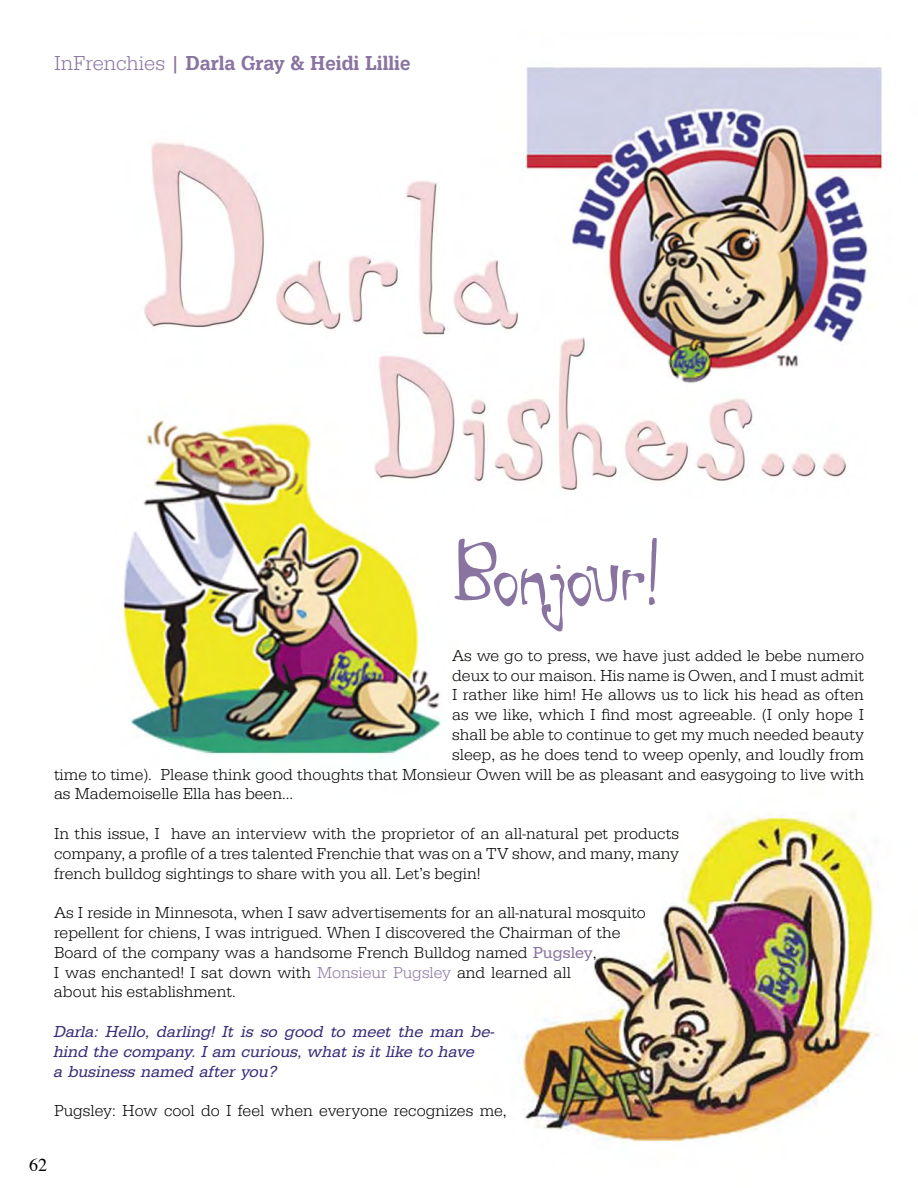
<style>
.page{position:relative;width:918px;height:1188px;background:#fff}
.page>*{position:absolute;margin:0;border:0;box-sizing:border-box;transform-origin:0 0}
.t1{font:90px "Doghouse";letter-spacing:-.01em;color:#8974a1}
.t2{font:21px "URW Typewriter T Medi Extr Narr";color:#8974a1}
.t3{font:18px "Times";color:#000}
.t4{font:16.5px/19.8px "URW Typewriter T Ligh";color:#000;text-align:justify}
.t5{font:16.5px/19.8px "URW Typewriter T Regu Obli";color:#392e7a}
.s1{font-family:"URW Typewriter T Ligh"}
.s2{font-family:"URW Typewriter T";color:#8974a1}
.s3{color:#8974a1}
</style>
<div class="page">
<img style="left:118px;top:67px;width:768px;height:1075px">
<p class="t2" style="left:54px;top:51px;width:358px"><span class="s1">InFrenchies</span> | Darla Gray &amp; Heidi Lillie</p>
<h1 class="t1" style="left:452px;top:522px;width:209px">Bonjour!</h1>
<p class="t4" style="left:452px;top:645px;width:413px">As we go to press, we have just added le bebe numero</p>
<p class="t4" style="left:452px;top:665px;width:413px">deux to our maison. His name is Owen, and I must admit</p>
<p class="t4" style="left:452px;top:685px;width:413px">I rather like him! He allows us to lick his head as often</p>
<p class="t4" style="left:452px;top:705px;width:413px">as we like, which I find most agreeable. (I only hope I</p>
<p class="t4" style="left:452px;top:725px;width:413px">shall be able to continue to get my much needed beauty</p>
<p class="t4" style="left:452px;top:744px;width:413px">sleep, as he does tend to weep openly, and loudly from</p>
<p class="t4" style="left:54px;top:764px;width:812px">time to time). Please think good thoughts that Monsieur Owen will be as pleasant and easygoing to live with</p>
<p class="t4" style="left:54px;top:784px;width:241px">as Mademoiselle Ella has been...</p>
<p class="t4" style="left:54px;top:824px;width:627px">In this issue, I have an interview with the proprietor of an all-natural pet products company, a profile of a tres talented Frenchie that was on a TV show, and many, many french bulldog sightings to share with you all. Let’s begin!</p>
<p class="t4" style="left:54px;top:903px;width:593px;text-align:left">As I reside in Minnesota, when I saw advertisements for an all-natural mosquito repellent for chiens, I was intrigued. When I discovered the Chairman of the Board of the company was a handsome French Bulldog named <span class="s2">Pugsley</span>,<br>I was enchanted! I sat down with <span class="s3">Monsieur Pugsley</span> and learned all<br>about his establishment.</p>
<p class="t5" style="left:54px;top:1022px;width:442px">Darla: Hello, darling! It is so good to meet the man be&shy;hind the company. I am curious, what is it like to have<br>a business named after you?</p>
<p class="t4" style="left:54px;top:1101px;width:454px">Pugsley: How cool do I feel when everyone recognizes me,</p>
<p class="t3" style="left:29px;top:1154px;width:19px">62</p>
</div>
